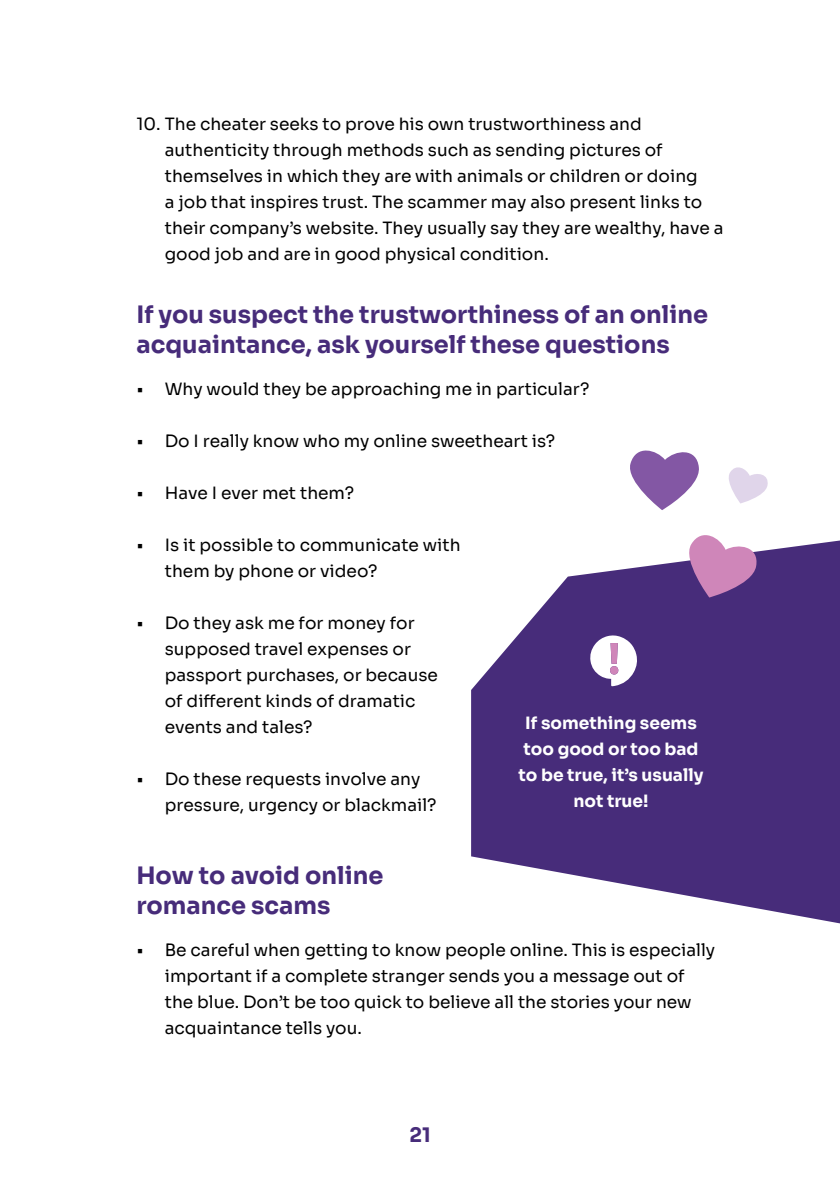
<style>
.page{position:relative;width:840px;height:1191px;background:#fff}
.page>*{position:absolute;margin:0;border:0;box-sizing:border-box;transform-origin:0 0}
.t1{font:700 24px/30px "Sora";color:#472c7a}
.t2{font:700 20px "Sora";color:#472c7a}
.t3{font:17px/26px "Sora";color:#000}
.t4{font:700 17px/26px "Sora";color:#fff;text-align:center}
</style>
<div class="page">
<svg style="left:471px;top:540px;width:368px;height:383px;fill:#472c7a"></svg>
<svg style="left:589px;top:635px;width:48px;height:51px"></svg>
<div style="left:609px;top:666px;width:9px;height:8px;background:#cf86b9;border-radius:50%"></div>
<svg style="left:681px;top:535px;width:78px;height:62px"></svg>
<svg style="left:630px;top:450px;width:69px;height:60px"></svg>
<svg style="left:728px;top:467px;width:40px;height:36px"></svg>
<p class="t3" style="left:165px;top:112px;width:560px;text-indent:-28px">10. The cheater seeks to prove his own trustworthiness and authenticity through methods such as sending pictures of themselves in which they are with animals or children or doing<br>a job that inspires trust. The scammer may also present links to their company’s website. They usually say they are wealthy, have a good job and are in good physical condition.</p>
<h1 class="t1" style="left:136px;top:301px;width:573px">If you suspect the trustworthiness of an online acquaintance, ask yourself these questions</h1>
<p class="t3" style="left:136px;top:377px;width:454px">• Why would they be approaching me in particular?</p>
<p class="t3" style="left:136px;top:429px;width:420px">• Do I really know who my online sweetheart is?</p>
<p class="t3" style="left:136px;top:481px;width:219px">• Have I ever met them?</p>
<p class="t3" style="left:165px;top:533px;width:297px;text-indent:-28px">• Is it possible to communicate with them by phone or video?</p>
<p class="t3" style="left:165px;top:611px;width:274px;text-indent:-28px">• Do they ask me for money for supposed travel expenses or passport purchases, or because of different kinds of dramatic events and tales?</p>
<p class="t3" style="left:165px;top:767px;width:273px;text-indent:-28px">• Do these requests involve any pressure, urgency or blackmail?</p>
<p class="t4" style="left:518px;top:711px;width:186px">If something seems too good or too bad to be true, it’s usually not true!</p>
<h1 class="t1" style="left:136px;top:862px;width:248px">How to avoid online romance scams</h1>
<p class="t3" style="left:165px;top:938px;width:551px;text-indent:-28px">• Be careful when getting to know people online. This is especially important if a complete stranger sends you a message out of the blue. Don’t be too quick to believe all the stories your new acquaintance tells you.</p>
<p class="t2" style="left:409px;top:1126px;width:23px">21</p>
</div>
